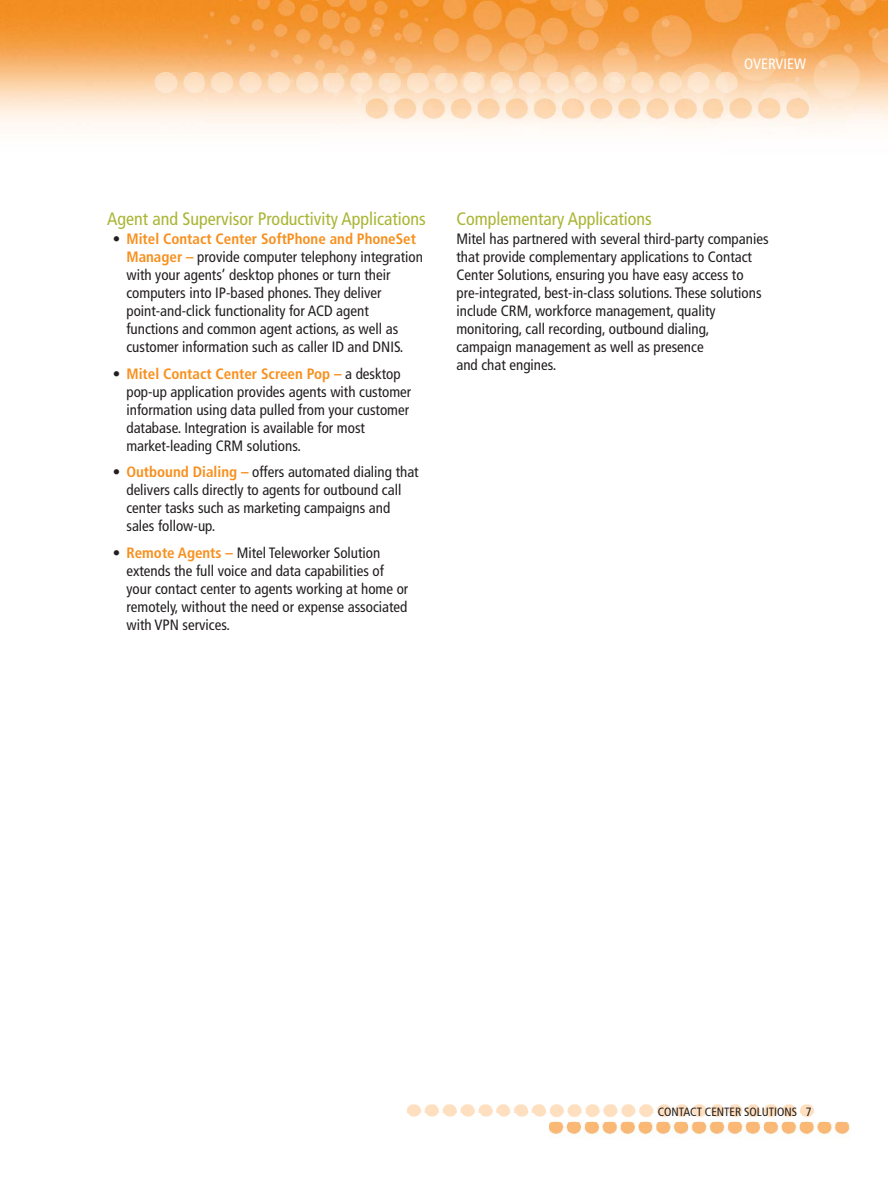
<style>
.page{position:relative;width:888px;height:1185px;background:#fff}
.page>*{position:absolute;margin:0;border:0;box-sizing:border-box;transform-origin:0 0}
.t1{font:condensed 18px "Frutiger";color:#a9b533}
.t2{font:condensed 15px/18px "Frutiger";color:#231f20}
.t3{font:condensed 15px "Frutiger";color:#fff}
.t4{font:condensed 12px "Frutiger";color:#231f20}
.s1{font-weight:700;color:#f7901e}
</style>
<div class="page">
<img style="left:0;top:0;width:204px;height:126px">
<img style="left:155px;top:73px;width:49px;height:19px">
<img style="left:204px;top:0;width:262px;height:128px">
<img style="left:467px;top:0;width:257px;height:91px">
<img style="left:724px;top:82px;width:14px;height:9px">
<img style="left:724px;top:0;width:164px;height:82px">
<img style="left:466px;top:0;width:1px;height:73px">
<img style="left:466px;top:91px;width:343px;height:35px">
<svg style="left:720px;top:91px;width:18px;height:1px"></svg>
<svg style="left:466px;top:73px;width:1px;height:19px"></svg>
<img style="left:408px;top:1104px;width:406px;height:9px">
<img style="left:408px;top:1113px;width:138px;height:4px">
<img style="left:550px;top:1113px;width:300px;height:25px">
<p class="t3" style="left:744px;top:57px;width:63px">OVERVIEW</p>
<p class="t1" style="left:107px;top:211px;width:320px">Agent and Supervisor Productivity Applications</p>
<p class="t2" style="left:126px;top:231px;width:298px;text-indent:-14px">• <span class="s1">Mitel Contact Center SoftPhone and PhoneSet Manager –</span> provide computer telephony integration with your agents’ desktop phones or turn their computers into IP-based phones. They deliver point-and-click functionality for ACD agent functions and common agent actions, as well as customer information such as caller ID and DNIS.</p>
<p class="t2" style="left:126px;top:365px;width:286px;text-indent:-14px">• <span class="s1">Mitel Contact Center Screen Pop –</span> a desktop pop-up application provides agents with customer information using data pulled from your customer database. Integration is available for most market-leading CRM solutions.</p>
<p class="t2" style="left:126px;top:464px;width:294px;text-indent:-14px">• <span class="s1">Outbound Dialing –</span> offers automated dialing that delivers calls directly to agents for outbound call center tasks such as marketing campaigns and sales follow-up.</p>
<p class="t2" style="left:126px;top:545px;width:283px;text-indent:-14px">• <span class="s1">Remote Agents –</span> Mitel Teleworker Solution extends the full voice and data capabilities of your contact center to agents working at home or remotely, without the need or expense associated with VPN services.</p>
<p class="t1" style="left:456px;top:211px;width:197px">Complementary Applications</p>
<p class="t2" style="left:456px;top:231px;width:314px">Mitel has partnered with several third-party companies that provide complementary applications to Contact Center Solutions, ensuring you have easy access to pre-integrated, best-in-class solutions. These solutions include CRM, workforce management, quality monitoring, call recording, outbound dialing, campaign management as well as presence<br>and chat engines.</p>
<p class="t4" style="left:658px;top:1107px;width:155px">CONTACT CENTER SOLUTIONS 7</p>
</div>
